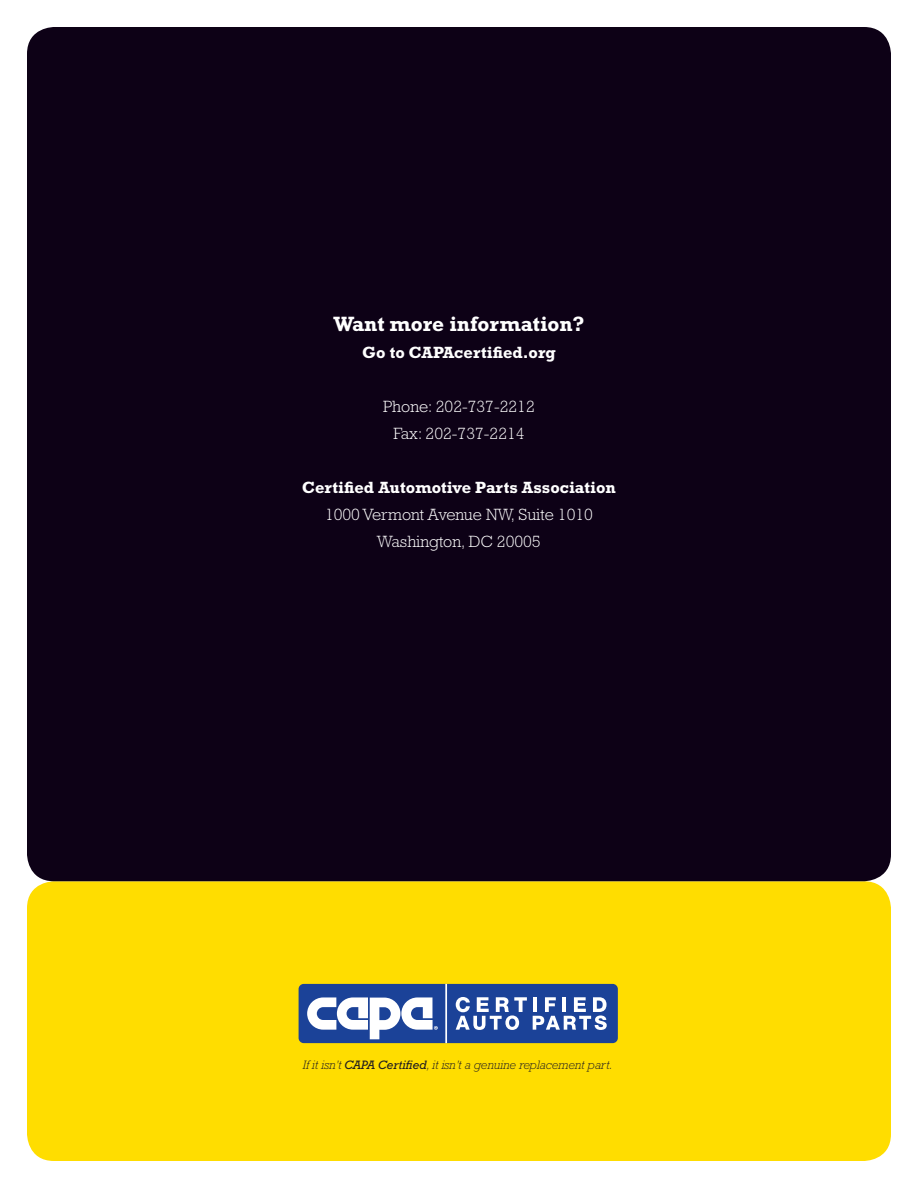
<style>
.page{position:relative;width:918px;height:1188px;background:#fff}
.page>*{position:absolute;margin:0;border:0;box-sizing:border-box;transform-origin:0 0}
.t1{font:700 21px "Rockwell Std";color:#fff}
.t2{font:300 16.5px/27px "Rockwell Std";color:#fff;text-align:center}
.t3{font:700 16.5px "Rockwell Std";color:#fff}
.t4{font:italic 300 12.3px "Rockwell Std";letter-spacing:-.005em;color:#231f20}
.s1{font-weight:400}
</style>
<div class="page">
<div style="left:27px;top:881px;width:864px;height:280px;background:#fd0;border-radius:27px"></div>
<div style="left:27px;top:27px;width:864px;height:854px;background:#0d0116;border-radius:27px"></div>
<div style="left:299px;top:984px;width:319px;height:59px;background:#1b4298;border-radius:5px"></div>
<svg style="left:307px;top:997px;width:131px;height:43px"></svg>
<hr style="left:445px;top:984px;width:2px;height:59px;background:#fff">
<svg style="left:456px;top:997px;width:71px;height:33px"></svg>
<svg style="left:533px;top:997px;width:74px;height:33px"></svg>
<p class="t1" style="left:333px;top:311px;width:253px">Want more information?</p>
<p class="t3" style="left:362px;top:342px;width:195px">Go to CAPAcertified.org</p>
<p class="t2" style="left:383px;top:392px;width:153px">Phone: 202-737-2212<br>Fax: 202-737-2214</p>
<p class="t3" style="left:302px;top:477px;width:315px">Certified Automotive Parts Association</p>
<p class="t2" style="left:325px;top:500px;width:269px">1000 Vermont Avenue NW, Suite 1010<br>Washington, DC 20005</p>
<p class="t4" style="left:303px;top:1057px;width:311px">If it isn’t <span class="s1">CAPA Certified</span>, it isn’t a genuine replacement part.</p>
</div>
